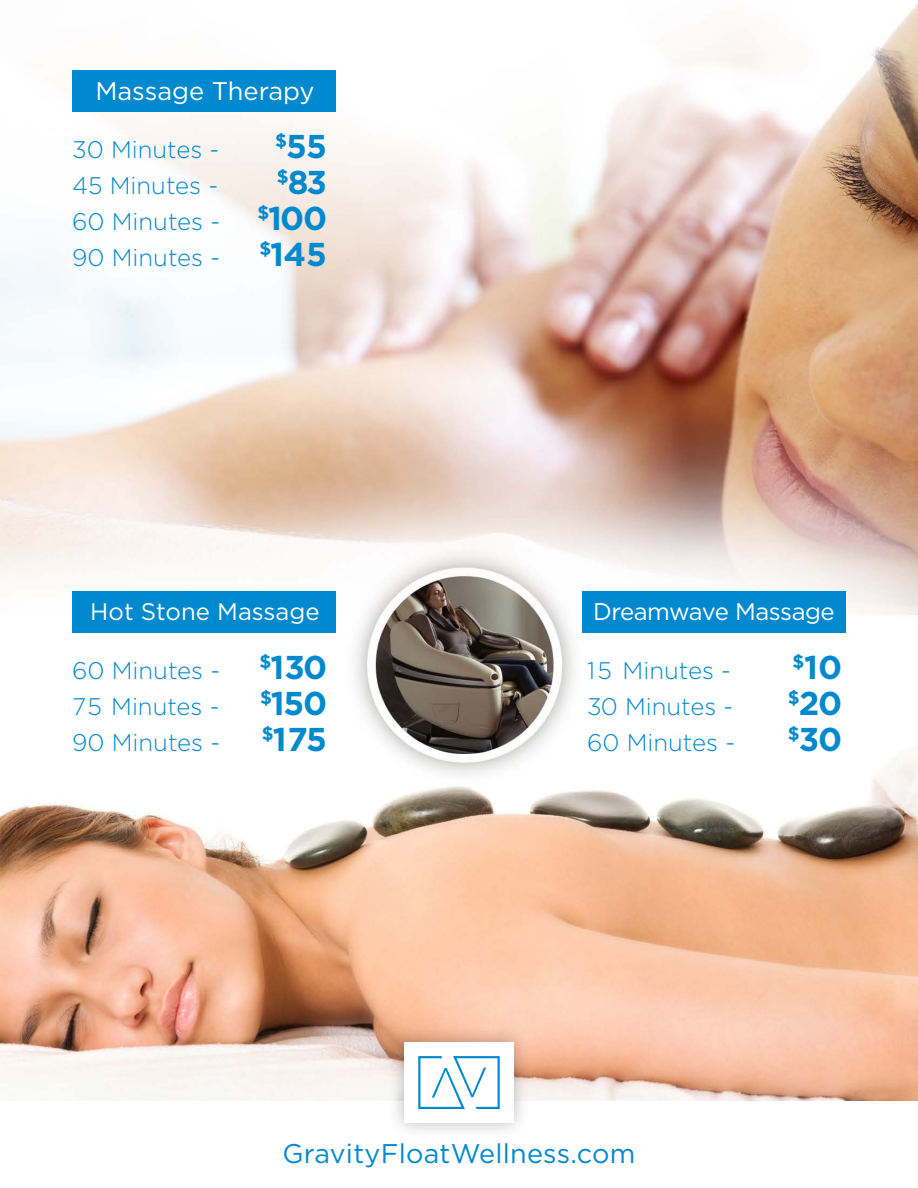
<style>
.page{position:relative;width:918px;height:1188px;background:#fff}
.page>*{position:absolute;margin:0;border:0;box-sizing:border-box;transform-origin:0 0}
.t1{font:700 33px "Gotham";letter-spacing:-.04em;color:#0089cf}
.t2{font:27px "Gotham";letter-spacing:.01em;color:#0089cf}
.t3{font:25.5px "Gotham";color:#fff}
.t4{font:300 24px "Gotham";color:#0089cf}
.t5{font:24px "Gotham";letter-spacing:-.02em;color:#fff}
.t6{font:24px "Gotham";color:#fff}
</style>
<div class="page">
<img style="left:0;top:3px;width:918px;height:1097px">
<div style="left:387px;top:1025px;width:144px;height:115px;background:#231f20;opacity:.3"></div>
<div style="left:404px;top:1042px;width:110px;height:81px;background:#fff"></div>
<svg style="left:418px;top:1056px;width:82px;height:53px"></svg>
<div style="left:72px;top:70px;width:264px;height:42px;background:#0089cf"></div>
<div style="left:72px;top:591px;width:264px;height:42px;background:#0089cf"></div>
<div style="left:582px;top:591px;width:264px;height:42px;background:#0089cf"></div>
<p class="t3" style="left:95px;top:75px;width:221px">Massage Therapy</p>
<p class="t4" style="left:72px;top:134px;width:149px">30 Minutes -</p>
<p class="t1" style="left:275px;top:124px;width:53px"><sup>$</sup>55</p>
<p class="t4" style="left:72px;top:170px;width:148px">45 Minutes -</p>
<p class="t1" style="left:277px;top:160px;width:52px"><sup>$</sup>83</p>
<p class="t4" style="left:72px;top:206px;width:150px">60 Minutes -</p>
<p class="t1" style="left:257px;top:196px;width:71px"><sup>$</sup>100</p>
<p class="t4" style="left:72px;top:242px;width:150px">90 Minutes -</p>
<p class="t1" style="left:259px;top:232px;width:69px"><sup>$</sup>145</p>
<p class="t6" style="left:90px;top:596px;width:231px">Hot Stone Massage</p>
<p class="t5" style="left:593px;top:596px;width:243px">Dreamwave Massage</p>
<p class="t4" style="left:72px;top:655px;width:150px">60 Minutes -</p>
<p class="t1" style="left:260px;top:645px;width:69px"><sup>$</sup>130</p>
<p class="t4" style="left:72px;top:691px;width:149px">75 Minutes -</p>
<p class="t1" style="left:260px;top:681px;width:69px"><sup>$</sup>150</p>
<p class="t4" style="left:72px;top:727px;width:150px">90 Minutes -</p>
<p class="t1" style="left:262px;top:717px;width:67px"><sup>$</sup>175</p>
<p class="t4" style="left:587px;top:655px;width:145px">15 Minutes -</p>
<p class="t1" style="left:792px;top:645px;width:51px"><sup>$</sup>10</p>
<p class="t4" style="left:587px;top:691px;width:148px">30 Minutes -</p>
<p class="t1" style="left:788px;top:681px;width:56px"><sup>$</sup>20</p>
<p class="t4" style="left:587px;top:727px;width:150px">60 Minutes -</p>
<p class="t1" style="left:788px;top:717px;width:56px"><sup>$</sup>30</p>
<p class="t2" style="left:283px;top:1137px;width:354px">GravityFloatWellness.com</p>
</div>
